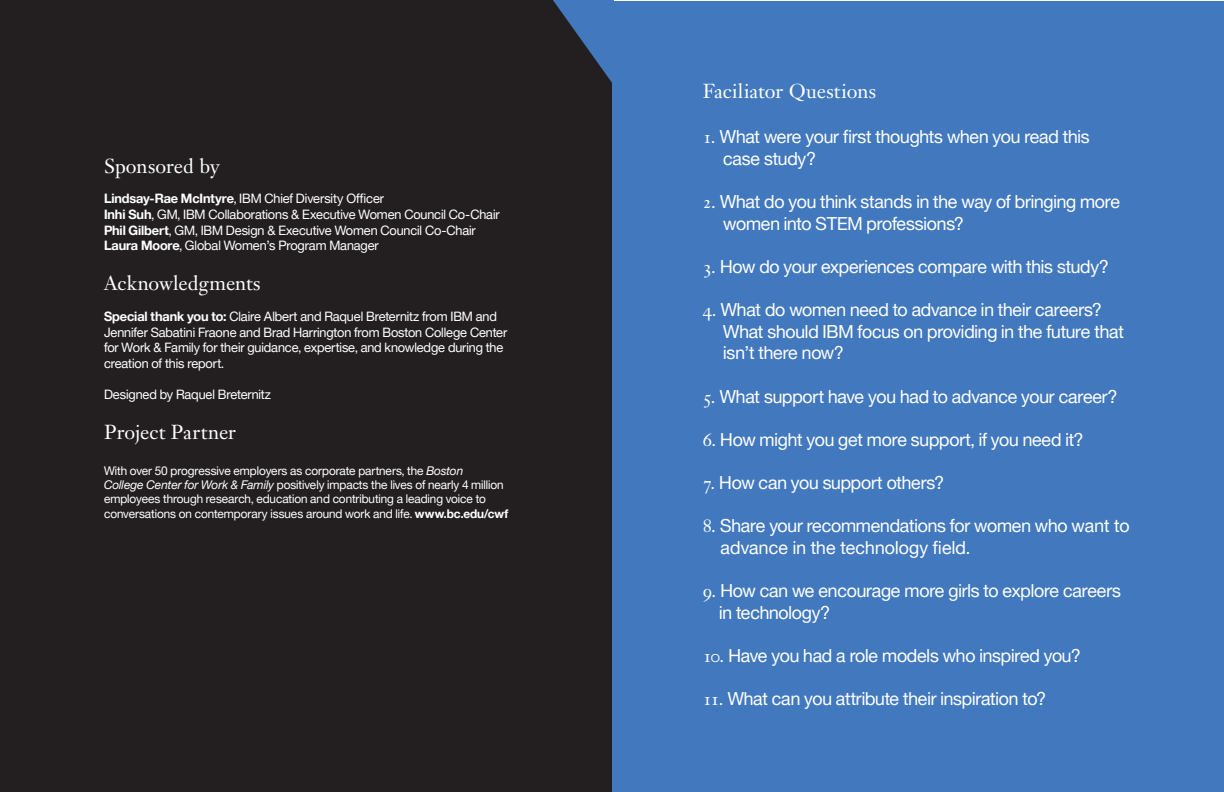
<style>
.page{position:relative;width:1224px;height:792px;background:#fff}
.page>*{position:absolute;margin:0;border:0;box-sizing:border-box;transform-origin:0 0}
.t1{font:20px "Janson Text LT Pro";color:#fff}
.t2{font:18px/21.6px "Helvetica Neuefor IBM";letter-spacing:-.01em;color:#fff}
.t3{font:13px/15.6px "Helvetica Neuefor IBM";letter-spacing:-.01em;color:#fff}
.t4{font:12px/14.4px "Helvetica Neuefor IBM";letter-spacing:-.005em;color:#fff}
.s1{font-weight:700}
.s2{font-style:italic}
.s3{font-family:"Janson Text LT Pro"}
</style>
<div class="page">
<div style="left:0;top:1px;width:1224px;height:791px;background:#4178be"></div>
<div style="left:0;top:0;width:612px;height:792px;background:#231f20"></div>
<svg style="left:553px;top:0;width:61px;height:83px"></svg>
<p class="t1" style="left:104px;top:154px;width:117px">Sponsored by</p>
<p class="t3" style="left:104px;top:191px;width:282px"><span class="s1">Lindsay-Rae McIntyre</span>, IBM Chief Diversity Officer</p>
<p class="t3" style="left:104px;top:206px;width:397px"><span class="s1">Inhi Suh</span>, GM, IBM Collaborations &amp; Executive Women Council Co-Chair</p>
<p class="t3" style="left:104px;top:222px;width:373px"><span class="s1">Phil Gilbert</span>, GM, IBM Design &amp; Executive Women Council Co-Chair</p>
<p class="t3" style="left:104px;top:238px;width:276px"><span class="s1">Laura Moore</span>, Global Women’s Program Manager</p>
<p class="t1" style="left:104px;top:270px;width:158px">Acknowledgments</p>
<p class="t3" style="left:104px;top:308px;width:405px"><span class="s1">Special thank you to:</span> Claire Albert and Raquel Breternitz from IBM and Jennifer Sabatini Fraone and Brad Harrington from Boston College Center for Work &amp; Family for their guidance, expertise, and knowledge during the creation of this report.</p>
<p class="t3" style="left:104px;top:386px;width:169px">Designed by Raquel Breternitz</p>
<p class="t1" style="left:104px;top:419px;width:134px">Project Partner</p>
<p class="t4" style="left:104px;top:463px;width:406px">With over 50 progressive employers as corporate partners, the <span class="s2">Boston<br>College Center for Work &amp; Family</span> positively impacts the lives of nearly 4 million employees through research, education and contributing a leading voice to conversations on contemporary issues around work and life. <span class="s1">www.bc.edu/cwf</span></p>
<p class="t1" style="left:703px;top:78px;width:175px">Faciliator Questions</p>
<p class="t2" style="left:723px;top:126px;width:368px;text-indent:-21px"><span class="s3">1.</span> What were your first thoughts when you read this case study?</p>
<p class="t2" style="left:723px;top:191px;width:398px;text-indent:-21px"><span class="s3">2.</span> What do you think stands in the way of bringing more women into STEM professions?</p>
<p class="t2" style="left:703px;top:255px;width:407px"><span class="s3">3.</span> How do your experiences compare with this study?</p>
<p class="t2" style="left:703px;top:299px;width:400px"><span class="s3">4.</span> What do women need to advance in their careers?</p>
<p class="t2" style="left:723px;top:320px;width:402px">What should IBM focus on providing in the future that isn’t there now?</p>
<p class="t2" style="left:703px;top:385px;width:416px"><span class="s3">5.</span> What support have you had to advance your career?</p>
<p class="t2" style="left:703px;top:428px;width:382px"><span class="s3">6.</span> How might you get more support, if you need it?</p>
<p class="t2" style="left:703px;top:471px;width:243px"><span class="s3">7.</span> How can you support others?</p>
<p class="t2" style="left:721px;top:515px;width:411px;text-indent:-18px"><span class="s3">8.</span> Share your recommendations for women who want to advance in the technology field.</p>
<p class="t2" style="left:703px;top:579px;width:420px"><span class="s3">9.</span> How can we encourage more girls to explore careers</p>
<p class="t2" style="left:719px;top:601px;width:112px">in technology?</p>
<p class="t2" style="left:703px;top:644px;width:379px"><span class="s3">10.</span> Have you had a role models who inspired you?</p>
<p class="t2" style="left:703px;top:687px;width:345px"><span class="s3">11.</span> What can you attribute their inspiration to?</p>
</div>
